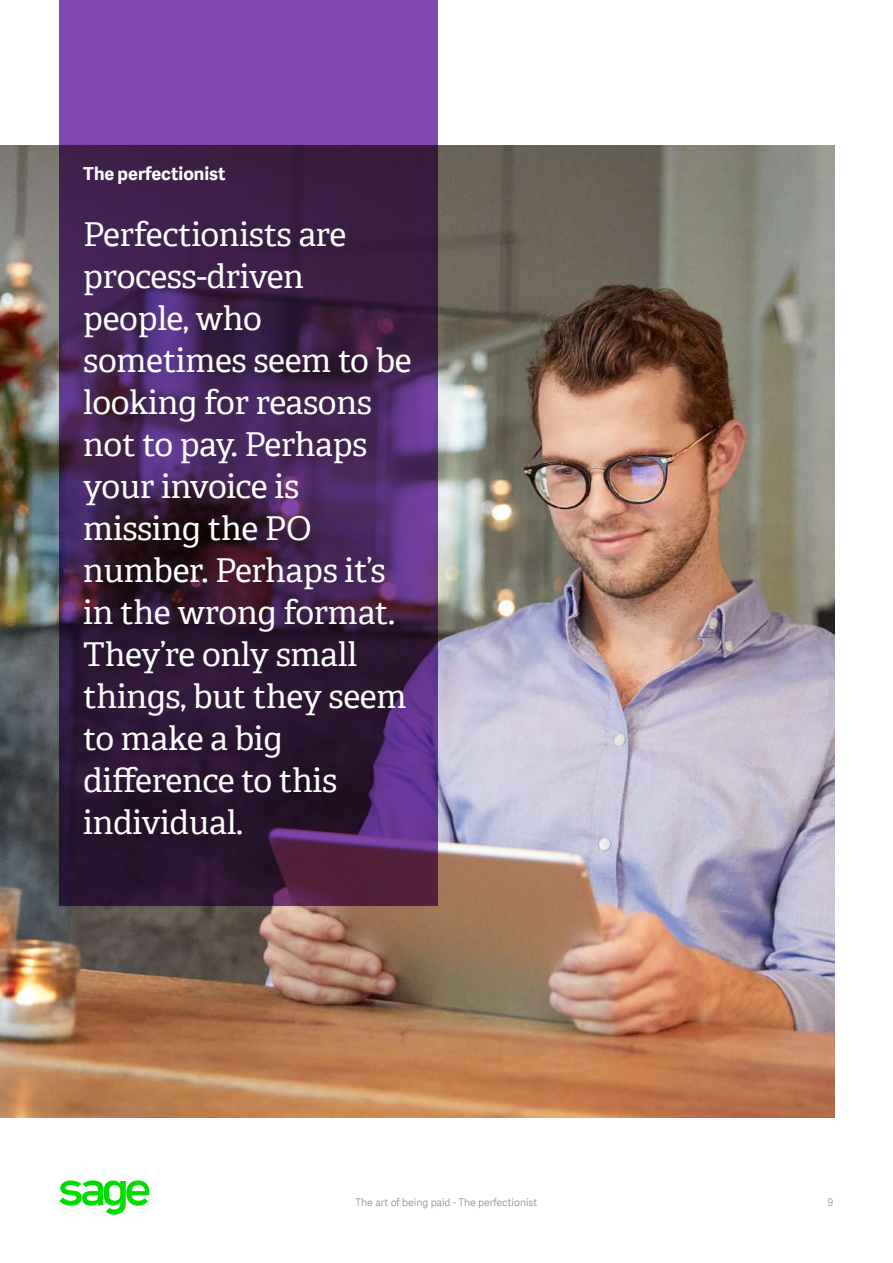
<style>
.page{position:relative;width:893px;height:1263px;background:#fff}
.page>*{position:absolute;margin:0;border:0;box-sizing:border-box;transform-origin:0 0}
.t1{font:33px/42px "Adelle SAGE";letter-spacing:-.01em;color:#fff}
.t2{font:700 18px "Adelle Sans SAGE";color:#fff}
.t3{font:10.5px "Adelle Sans SAGE Lt";letter-spacing:-.005em;color:#888b8d}
</style>
<div class="page">
<svg style="left:59px;top:1181px;width:91px;height:34px"></svg>
<img style="left:0;top:146px;width:834px;height:972px">
<svg style="left:59px;top:0;width:378px;height:906px;background:#472458"></svg>
<p class="t2" style="left:83px;top:160px;width:144px">The perfectionist</p>
<p class="t1" style="left:83px;top:212px;width:330px">Perfectionists are process-driven people, who sometimes seem to be looking for reasons not to pay. Perhaps your invoice is missing the PO number. Perhaps it’s in the wrong format.<br>They’re only small things, but they seem to make a big difference to this individual.</p>
<p class="t3" style="left:355px;top:1195px;width:183px">The art of being paid - The perfectionist</p>
<p class="t3" style="left:827px;top:1195px;width:7px">9</p>
</div>
